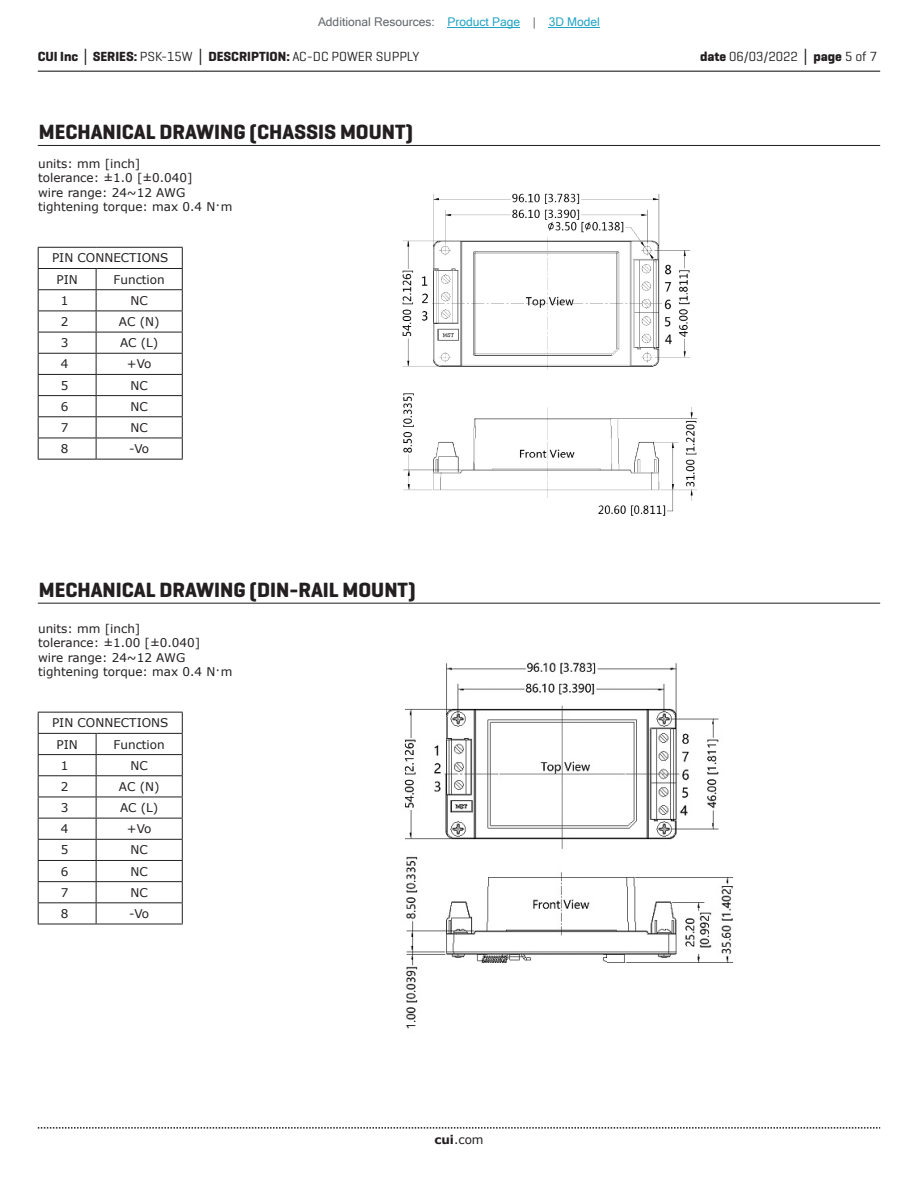
<style>
.page{position:relative;width:918px;height:1188px;background:#fff}
.page>*{position:absolute;margin:0;border:0;box-sizing:border-box;transform-origin:0 0}
.t1{font:700 21px "Geogrotesque";color:#231f20}
.t2{font:700 13.5px "Geogrotesque";color:#231f20}
.t3{font:13.5px "Geogrotesque";color:#231f20}
.t4{font:12px/14.4px "Verdana";color:#231f20}
.t5{font:12px "Microsoft Sans Serif";color:#63676b}
.s1{color:#23a4c6}
.s2{font-family:"Verdana"}
.s3{font-weight:400}
.s4{font-weight:700}
.s5{font-family:"Verdana";font-weight:700}
</style>
<div class="page">
<hr style="left:38px;top:71px;width:842px;height:1px;background:#231f20">
<svg style="left:38px;top:1127px;width:842px;height:2px"></svg>
<hr style="left:38px;top:145px;width:842px;height:1px;background:#231f20">
<hr style="left:38px;top:603px;width:842px;height:1px;background:#231f20">
<hr style="left:38px;top:247px;width:58px;height:1px;background:#231f20">
<hr style="left:96px;top:247px;width:87px;height:1px;background:#231f20">
<hr style="left:38px;top:268px;width:58px;height:1px;background:#231f20">
<hr style="left:96px;top:268px;width:87px;height:1px;background:#231f20">
<hr style="left:38px;top:289px;width:58px;height:1px;background:#231f20">
<hr style="left:96px;top:289px;width:87px;height:1px;background:#231f20">
<hr style="left:38px;top:311px;width:58px;height:1px;background:#231f20">
<hr style="left:38px;top:332px;width:58px;height:1px;background:#231f20">
<hr style="left:38px;top:353px;width:58px;height:1px;background:#231f20">
<hr style="left:38px;top:374px;width:58px;height:1px;background:#231f20">
<hr style="left:38px;top:395px;width:58px;height:1px;background:#231f20">
<hr style="left:38px;top:416px;width:58px;height:1px;background:#231f20">
<hr style="left:38px;top:438px;width:58px;height:1px;background:#231f20">
<hr style="left:38px;top:459px;width:58px;height:1px;background:#231f20">
<hr style="left:96px;top:311px;width:87px;height:1px;background:#231f20">
<hr style="left:96px;top:332px;width:87px;height:1px;background:#231f20">
<hr style="left:96px;top:353px;width:87px;height:1px;background:#231f20">
<hr style="left:96px;top:374px;width:87px;height:1px;background:#231f20">
<hr style="left:96px;top:395px;width:87px;height:1px;background:#231f20">
<hr style="left:96px;top:416px;width:87px;height:1px;background:#231f20">
<hr style="left:96px;top:438px;width:87px;height:1px;background:#231f20">
<svg style="left:182px;top:248px;width:1px;height:211px"></svg>
<hr style="left:96px;top:459px;width:87px;height:1px;background:#231f20">
<svg style="left:38px;top:248px;width:1px;height:211px"></svg>
<svg style="left:96px;top:269px;width:1px;height:190px"></svg>
<hr style="left:38px;top:712px;width:58px;height:1px;background:#231f20">
<hr style="left:96px;top:712px;width:87px;height:1px;background:#231f20">
<hr style="left:38px;top:733px;width:58px;height:1px;background:#231f20">
<hr style="left:96px;top:733px;width:87px;height:1px;background:#231f20">
<hr style="left:38px;top:754px;width:58px;height:1px;background:#231f20">
<hr style="left:96px;top:754px;width:87px;height:1px;background:#231f20">
<hr style="left:38px;top:775px;width:58px;height:1px;background:#231f20">
<hr style="left:38px;top:797px;width:58px;height:1px;background:#231f20">
<hr style="left:38px;top:818px;width:58px;height:1px;background:#231f20">
<hr style="left:38px;top:839px;width:58px;height:1px;background:#231f20">
<hr style="left:38px;top:860px;width:58px;height:1px;background:#231f20">
<hr style="left:38px;top:881px;width:58px;height:1px;background:#231f20">
<hr style="left:38px;top:902px;width:58px;height:1px;background:#231f20">
<hr style="left:38px;top:924px;width:58px;height:1px;background:#231f20">
<hr style="left:96px;top:775px;width:87px;height:1px;background:#231f20">
<hr style="left:96px;top:797px;width:87px;height:1px;background:#231f20">
<hr style="left:96px;top:818px;width:87px;height:1px;background:#231f20">
<hr style="left:96px;top:839px;width:87px;height:1px;background:#231f20">
<hr style="left:96px;top:860px;width:87px;height:1px;background:#231f20">
<hr style="left:96px;top:881px;width:87px;height:1px;background:#231f20">
<hr style="left:96px;top:902px;width:87px;height:1px;background:#231f20">
<svg style="left:182px;top:713px;width:1px;height:211px"></svg>
<hr style="left:96px;top:924px;width:87px;height:1px;background:#231f20">
<svg style="left:38px;top:713px;width:1px;height:211px"></svg>
<svg style="left:96px;top:734px;width:1px;height:190px"></svg>
<img style="left:402px;top:193px;width:296px;height:323px">
<img style="left:404px;top:662px;width:329px;height:367px">
<hr style="left:448px;top:27px;width:72px;height:1px;background:#23a4c6">
<hr style="left:549px;top:27px;width:51px;height:1px;background:#23a4c6">
<p class="t5" style="left:318px;top:15px;width:283px">Additional Resources: <span class="s1">Product Page</span> | <span class="s1">3D Model</span></p>
<p class="t2" style="left:38px;top:48px;width:383px">CUI Inc <span class="s2">│</span> SERIES: <span class="s3">PSK-15W</span> <span class="s2">│</span> DESCRIPTION: <span class="s3">AC-DC POWER SUPPLY</span></p>
<p class="t3" style="left:700px;top:48px;width:179px"><span class="s4">date</span> 06/03/2022 <span class="s5">│</span> <span class="s4">page</span> 5 of 7</p>
<h1 class="t1" style="left:39px;top:119px;width:376px">MECHANICAL DRAWING (CHASSIS MOUNT)</h1>
<p class="t4" style="left:38px;top:156px;width:196px">units: mm [inch]<br>tolerance: ±1.0 [±0.040]<br>wire range: 24~12 AWG tightening torque: max 0.4 N·m</p>
<p class="t4" style="left:57px;top:247px;width:113px;line-height:21.1px;text-indent:-4px">PIN CONNECTIONS<br>PIN</p>
<p class="t4" style="left:114px;top:272px;width:53px">Function</p>
<p class="t4" style="left:61px;top:293px;width:9px">1</p>
<p class="t4" style="left:131px;top:293px;width:19px">NC</p>
<p class="t4" style="left:61px;top:314px;width:9px">2</p>
<p class="t4" style="left:119px;top:314px;width:42px">AC (N)</p>
<p class="t4" style="left:61px;top:336px;width:9px">3</p>
<p class="t4" style="left:120px;top:336px;width:40px">AC (L)</p>
<p class="t4" style="left:61px;top:357px;width:9px">4</p>
<p class="t4" style="left:127px;top:357px;width:26px">+Vo</p>
<p class="t4" style="left:61px;top:378px;width:9px">5</p>
<p class="t4" style="left:131px;top:378px;width:19px">NC</p>
<p class="t4" style="left:61px;top:399px;width:9px">6</p>
<p class="t4" style="left:131px;top:399px;width:19px">NC</p>
<p class="t4" style="left:61px;top:420px;width:9px">7</p>
<p class="t4" style="left:131px;top:420px;width:19px">NC</p>
<p class="t4" style="left:61px;top:441px;width:9px">8</p>
<p class="t4" style="left:129px;top:441px;width:22px">-Vo</p>
<h1 class="t1" style="left:39px;top:577px;width:378px">MECHANICAL DRAWING (DIN-RAIL MOUNT)</h1>
<p class="t4" style="left:38px;top:621px;width:196px">units: mm [inch]<br>tolerance: ±1.00 [±0.040]<br>wire range: 24~12 AWG tightening torque: max 0.4 N·m</p>
<p class="t4" style="left:57px;top:712px;width:113px;line-height:21.3px;text-indent:-4px">PIN CONNECTIONS<br>PIN</p>
<p class="t4" style="left:114px;top:737px;width:53px">Function</p>
<p class="t4" style="left:61px;top:758px;width:9px">1</p>
<p class="t4" style="left:131px;top:758px;width:19px">NC</p>
<p class="t4" style="left:61px;top:779px;width:9px">2</p>
<p class="t4" style="left:119px;top:779px;width:42px">AC (N)</p>
<p class="t4" style="left:61px;top:800px;width:9px">3</p>
<p class="t4" style="left:120px;top:800px;width:40px">AC (L)</p>
<p class="t4" style="left:61px;top:822px;width:9px">4</p>
<p class="t4" style="left:127px;top:822px;width:26px">+Vo</p>
<p class="t4" style="left:61px;top:843px;width:9px">5</p>
<p class="t4" style="left:131px;top:843px;width:19px">NC</p>
<p class="t4" style="left:61px;top:864px;width:9px">6</p>
<p class="t4" style="left:131px;top:864px;width:19px">NC</p>
<p class="t4" style="left:61px;top:885px;width:9px">7</p>
<p class="t4" style="left:131px;top:885px;width:19px">NC</p>
<p class="t4" style="left:61px;top:906px;width:9px">8</p>
<p class="t4" style="left:129px;top:906px;width:22px">-Vo</p>
<p class="t4" style="left:434px;top:1132px;width:51px"><span class="s4">cui</span>.com</p>
</div>
